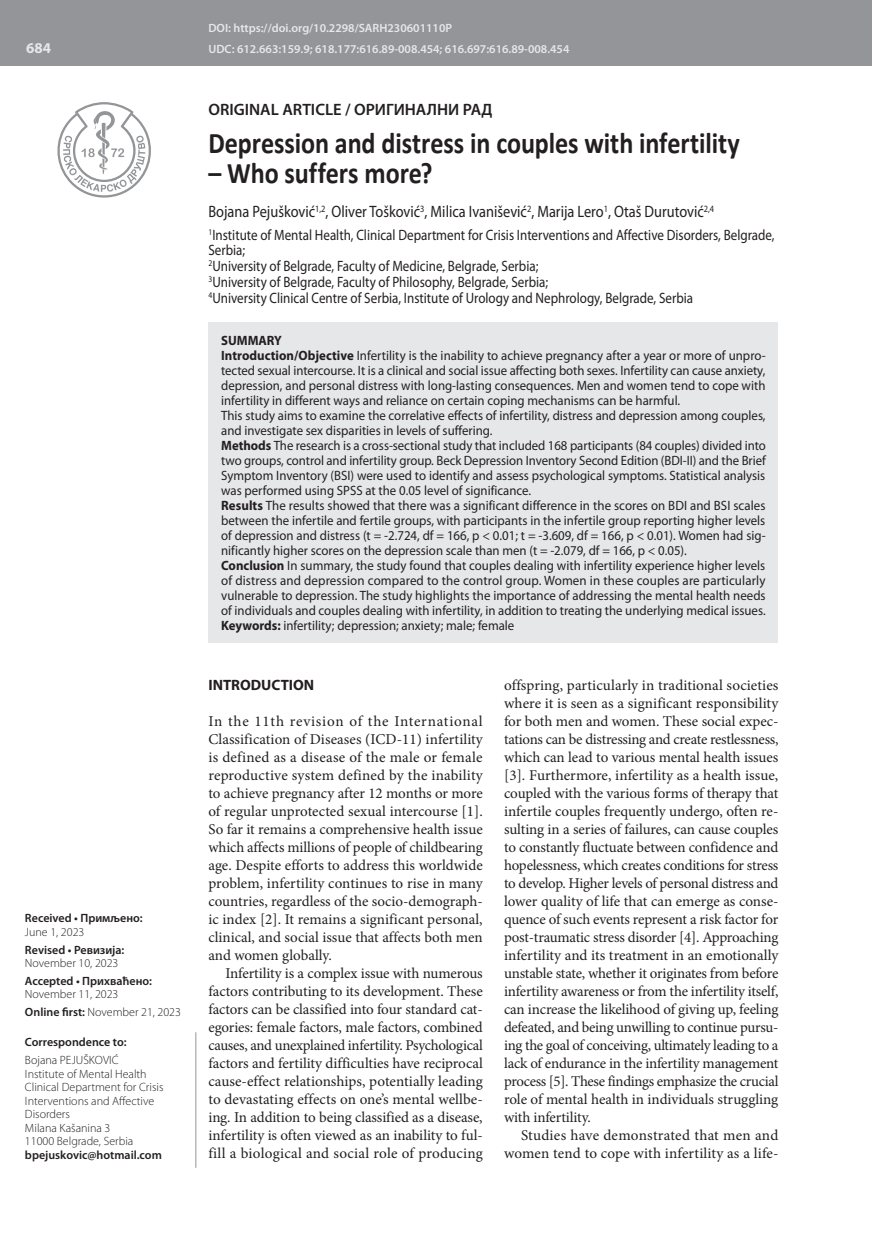
<style>
.page{position:relative;width:872px;height:1234px;background:#fff}
.page>*{position:absolute;margin:0;border:0;box-sizing:border-box;transform-origin:0 0}
.t1{font:700 30px "Calibri";letter-spacing:-.005em;color:#231f20;scale:.87 1}
.t2{font:16.5px "Myriad Pro";color:#231f20;scale:.87 1}
.t3{font:600 16.5px "Myriad Pro";color:#231f20}
.t4{font:15px/18px "Minion Pro";letter-spacing:.005em;color:#231f20;text-align:justify}
.t5{font:15px/15.8px "Myriad Pro";color:#231f20;scale:.87 1}
.t6{font:700 15px "Myriad Pro";color:#231f20}
.t7{font:700 15px "Myriad Pro";color:#e6e7e9}
.t8{font:13.5px/15px "Myriad Pro";color:#231f20;scale:.95 1}
.t9{font:300 12px/13.5px "Myriad Pro";color:#231f20}
.t10{font:600 12px/21.3px "Myriad Pro";color:#e6e7e9}
.t11{font:600 12px "Myriad Pro";color:#231f20}
.s1{font-weight:600}
.s2{font-weight:700}
</style>
<div class="page">
<div style="left:0;top:0;width:872px;height:66px;background:#939598"></div>
<svg style="left:57px;top:102px;width:94px;height:95px"></svg>
<hr style="left:196px;top:1032px;width:1px;height:135px;background:#939598">
<div style="left:208px;top:321px;width:570px;height:321px;background:#e6e7e9"></div>
<p class="t7" style="left:26px;top:38px;width:26px">684</p>
<p class="t11" style="left:25px;top:910px;width:119px">Received • Примљено:</p>
<p class="t9" style="left:25px;top:924px;width:61px">June 1, 2023</p>
<p class="t11" style="left:25px;top:941px;width:101px">Revised • Ревизија:</p>
<p class="t9" style="left:25px;top:956px;width:95px">November 10, 2023</p>
<p class="t11" style="left:25px;top:972px;width:129px">Accepted • Прихваћено:</p>
<p class="t9" style="left:25px;top:985px;width:157px;line-height:17.7px">November 11, 2023<br><span class="s1">Online first:</span> November 21, 2023</p>
<p class="t11" style="left:25px;top:1034px;width:103px">Correspondence to:</p>
<p class="t9" style="left:25px;top:1053px;width:140px">Bojana PEJUŠKOVIĆ<br>Institute of Mental Health<br>Clinical Department for Crisis<br>Interventions and Affective<br>Disorders<br>Milana Kašanina 3<br>11000 Belgrade, Serbia</p>
<p class="t11" style="left:25px;top:1146px;width:138px">bpejuskovic@hotmail.com</p>
<p class="t10" style="left:208px;top:17px;width:362px">DOI: https://doi.org/10.2298/SARH230601110P<br>UDC: 612.663:159.9; 618.177:616.89-008.454; 616.697:616.89-008.454</p>
<p class="t3" style="left:208px;top:98px;width:286px">ORIGINAL ARTICLE / ОРИГИНАЛНИ РАД</p>
<h1 class="t1" style="left:208px;top:122px;width:612px">Depression and distress in couples with infertility</h1>
<h1 class="t1" style="left:208px;top:152px;width:259px">– Who suffers more?</h1>
<p class="t2" style="left:208px;top:202px;width:583px">Bojana Pejušković<sup>1,2</sup>, Oliver Tošković<sup>3</sup>, Milica Ivanišević<sup>2</sup>, Marija Lero<sup>1</sup>, Otaš Durutović<sup>2,4</sup></p>
<p class="t5" style="left:208px;top:226px;width:652px"><sup>1</sup>Institute of Mental Health, Clinical Department for Crisis Interventions and Affective Disorders, Belgrade, Serbia;<br><sup>2</sup>University of Belgrade, Faculty of Medicine, Belgrade, Serbia;<br><sup>3</sup>University of Belgrade, Faculty of Philosophy, Belgrade, Serbia;<br><sup>4</sup>University Clinical Centre of Serbia, Institute of Urology and Nephrology, Belgrade, Serbia</p>
<p class="t8" style="left:221px;top:332px;width:575px"><span class="s2">SUMMARY<br>Introduction/Objective</span> Infertility is the inability to achieve pregnancy after a year or more of unpro&shy;tected sexual intercourse. It is a clinical and social issue affecting both sexes. Infertility can cause anxiety, depression, and personal distress with long-lasting consequences. Men and women tend to cope with infertility in different ways and reliance on certain coping mechanisms can be harmful.<br>This study aims to examine the correlative effects of infertility, distress and depression among couples, and investigate sex disparities in levels of suffering.<br><span class="s2">Methods</span> The research is a cross-sectional study that included 168 participants (84 couples) divided into two groups, control and infertility group. Beck Depression Inventory Second Edition (BDI-II) and the Brief Symptom Inventory (BSI) were used to identify and assess psychological symptoms. Statistical analysis was performed using SPSS at the 0.05 level of significance.<br><span class="s2">Results</span> The results showed that there was a significant difference in the scores on BDI and BSI scales between the infertile and fertile groups, with participants in the infertile group reporting higher levels of depression and distress (t = -2.724, df = 166, p &lt; 0.01; t = -3.609, df = 166, p &lt; 0.01). Women had sig&shy;nificantly higher scores on the depression scale than men (t = -2.079, df = 166, p &lt; 0.05).<br><span class="s2">Conclusion</span> In summary, the study found that couples dealing with infertility experience higher levels of distress and depression compared to the control group. Women in these couples are particularly vulnerable to depression. The study highlights the importance of addressing the mental health needs of individuals and couples dealing with infertility, in addition to treating the underlying medical issues.<br><span class="s2">Keywords:</span> infertility; depression; anxiety; male; female</p>
<p class="t6" style="left:208px;top:675px;width:107px">INTRODUCTION</p>
<p class="t4" style="left:208px;top:712px;width:276px">In the 11th revision of the International Classification of Diseases (ICD-11) infertility is defined as a disease of the male or female reproductive system defined by the inability to achieve pregnancy after 12 months or more of regular unprotected sexual intercourse [1].<br>So far it remains a comprehensive health issue which affects millions of people of childbearing age. Despite efforts to address this worldwide problem, infertility continues to rise in many countries, regardless of the socio-demograph&shy;ic index [2]. It remains a significant personal, clinical, and social issue that affects both men and women globally.</p>
<p class="t4" style="left:208px;top:964px;width:276px;text-indent:17px">Infertility is a complex issue with numerous factors contributing to its development. These factors can be classified into four standard cat&shy;egories: female factors, male factors, combined causes, and unexplained infertility. Psychological factors and fertility difficulties have reciprocal cause-effect relationships, potentially leading to devastating effects on one’s mental wellbe&shy;ing. In addition to being classified as a disease, infertility is often viewed as an inability to ful&shy;fill a biological and social role of producing</p>
<p class="t4" style="left:504px;top:676px;width:276px">offspring, particularly in traditional societies where it is seen as a significant responsibility for both men and women. These social expec&shy;tations can be distressing and create restlessness, which can lead to various mental health issues [3]. Furthermore, infertility as a health issue, coupled with the various forms of therapy that infertile couples frequently undergo, often re&shy;sulting in a series of failures, can cause couples to constantly fluctuate between confidence and hopelessness, which creates conditions for stress to develop. Higher levels of personal distress and lower quality of life that can emerge as conse&shy;quence of such events represent a risk factor for post-traumatic stress disorder [4]. Approaching infertility and its treatment in an emotionally unstable state, whether it originates from before infertility awareness or from the infertility itself, can increase the likelihood of giving up, feeling defeated, and being unwilling to continue pursu&shy;ing the goal of conceiving, ultimately leading to a lack of endurance in the infertility management process [5]. These findings emphasize the crucial role of mental health in individuals struggling with infertility.</p>
<p class="t4" style="left:504px;top:1126px;width:276px;text-align:right">Studies have demonstrated that men and women tend to cope with infertility as a life-</p>
</div>
